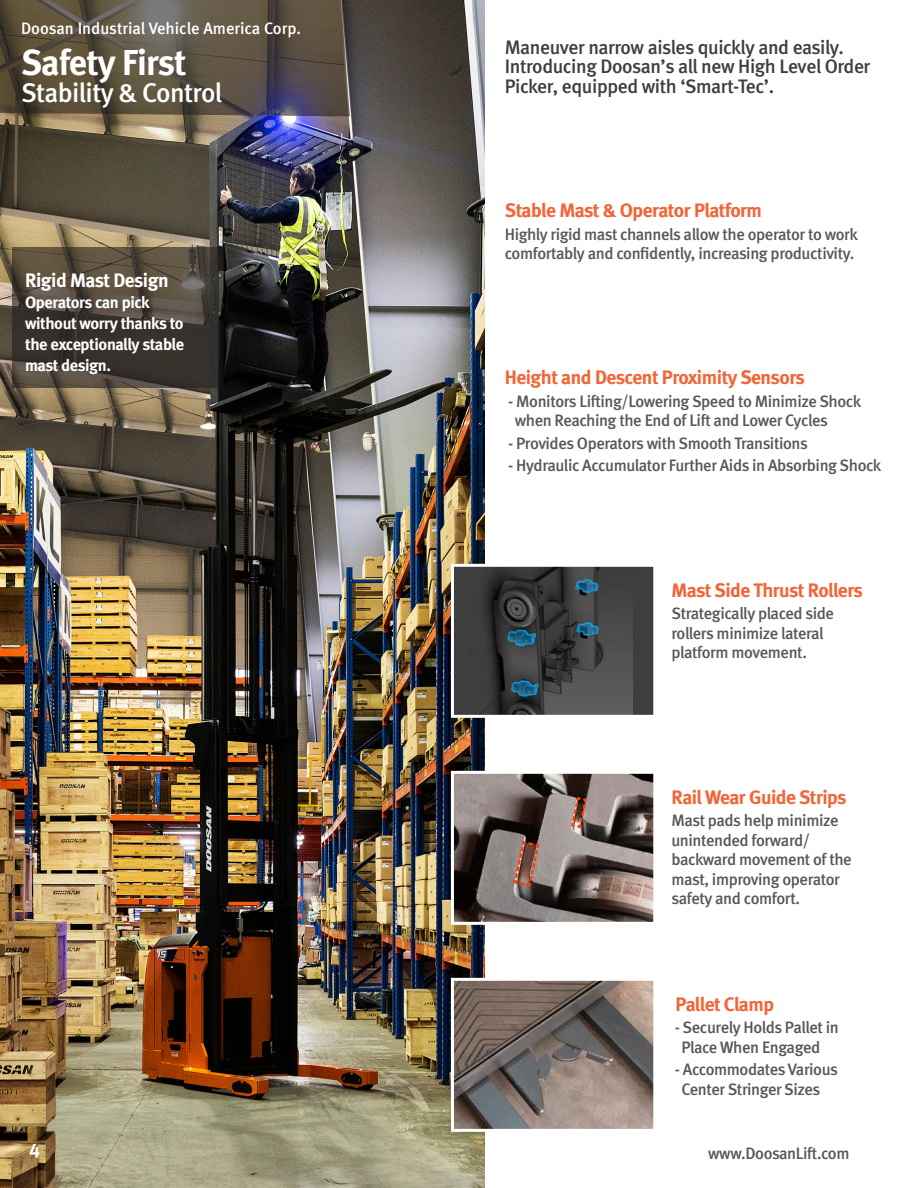
<style>
.page{position:relative;width:918px;height:1188px;background:#fff}
.page>*{position:absolute;margin:0;border:0;box-sizing:border-box;transform-origin:0 0}
.t1{font:36px "Meta Bold LF";letter-spacing:-.02em;color:#fff}
.t2{font:27px "Meta Medium LF";letter-spacing:-.02em;color:#fff}
.t3{font:19.5px "Meta Bold LF";letter-spacing:-.025em;color:#f26537}
.t4{font:19.5px/19.5px "Meta Medium LF";letter-spacing:-.02em;color:#3e3e3f}
.t5{font:19.5px "Meta Bold LF";letter-spacing:-.03em;color:#fff}
.t6{font:16.5px/19.5px "Meta Medium LF";letter-spacing:-.025em;color:#57585a}
.t7{font:16.5px/21px "Meta Bold LF";letter-spacing:-.025em;color:#fff;text-align:justify}
.t8{font:16.5px "Meta Medium LF";color:#fff}
</style>
<div class="page">
<img style="left:0;top:0;width:484px;height:1188px">
<img style="left:455px;top:775px;width:197px;height:146px">
<svg style="left:512px;top:840px;width:29px;height:48px"></svg>
<svg style="left:570px;top:795px;width:18px;height:35px"></svg>
<div style="left:451px;top:771px;width:205px;height:154px;border:3px solid #fff"></div>
<div style="left:452px;top:565px;width:203px;height:151px;background:#3e3e3f"></div>
<img style="left:470px;top:568px;width:162px;height:146px">
<div style="left:451px;top:564px;width:205px;height:154px;border:3px solid #fff"></div>
<img style="left:455px;top:982px;width:197px;height:146px">
<div style="left:451px;top:978px;width:205px;height:154px;border:3px solid #fff"></div>
<svg style="left:0;top:0;width:350px;height:116px;background:#5b5144"></svg>
<svg style="left:12px;top:247px;width:207px;height:141px;background:#484037"></svg>
<p class="t8" style="left:21px;top:18px;width:281px">Doosan Industrial Vehicle America Corp.</p>
<p class="t1" style="left:21px;top:39px;width:167px">Safety First</p>
<p class="t2" style="left:21px;top:77px;width:203px">Stability &amp; Control</p>
<p class="t5" style="left:25px;top:267px;width:145px">Rigid Mast Design</p>
<p class="t7" style="left:25px;top:291px;width:126px">Operators can pick</p>
<p class="t7" style="left:25px;top:312px;width:160px">without worry thanks to the exceptionally stable mast design.</p>
<p class="t4" style="left:505px;top:38px;width:341px">Maneuver narrow aisles quickly and easily.</p>
<p class="t4" style="left:505px;top:57px;width:367px">Introducing Doosan’s all new High Level Order<br>Picker, equipped with ‘Smart-Tec’.</p>
<p class="t3" style="left:505px;top:198px;width:259px">Stable Mast &amp; Operator Platform</p>
<p class="t6" style="left:505px;top:224px;width:355px">Highly rigid mast channels allow the operator to work comfortably and confidently, increasing productivity.</p>
<p class="t3" style="left:505px;top:365px;width:302px">Height and Descent Proximity Sensors</p>
<p class="t6" style="left:515px;top:392px;width:348px;text-indent:-7px">- Monitors Lifting/Lowering Speed to Minimize Shock when Reaching the End of Lift and Lower Cycles</p>
<p class="t6" style="left:508px;top:434px;width:301px">- Provides Operators with Smooth Transitions</p>
<p class="t6" style="left:508px;top:456px;width:375px">- Hydraulic Accumulator Further Aids in Absorbing Shock</p>
<p class="t3" style="left:672px;top:577px;width:193px">Mast Side Thrust Rollers</p>
<p class="t6" style="left:672px;top:604px;width:164px">Strategically placed side rollers minimize lateral platform movement.</p>
<p class="t3" style="left:672px;top:784px;width:177px">Rail Wear Guide Strips</p>
<p class="t6" style="left:672px;top:811px;width:182px">Mast pads help minimize unintended forward/ backward movement of the mast, improving operator safety and comfort.</p>
<p class="t3" style="left:675px;top:991px;width:100px">Pallet Clamp</p>
<p class="t6" style="left:681px;top:1018px;width:159px;text-indent:-7px">- Securely Holds Pallet in<br>Place When Engaged</p>
<p class="t6" style="left:681px;top:1060px;width:158px;text-indent:-7px">- Accommodates Various<br>Center Stringer Sizes</p>
<p class="t5" style="left:29px;top:1138px;width:12px">4</p>
<p class="t6" style="left:708px;top:1144px;width:143px">www.DoosanLift.com</p>
</div>
